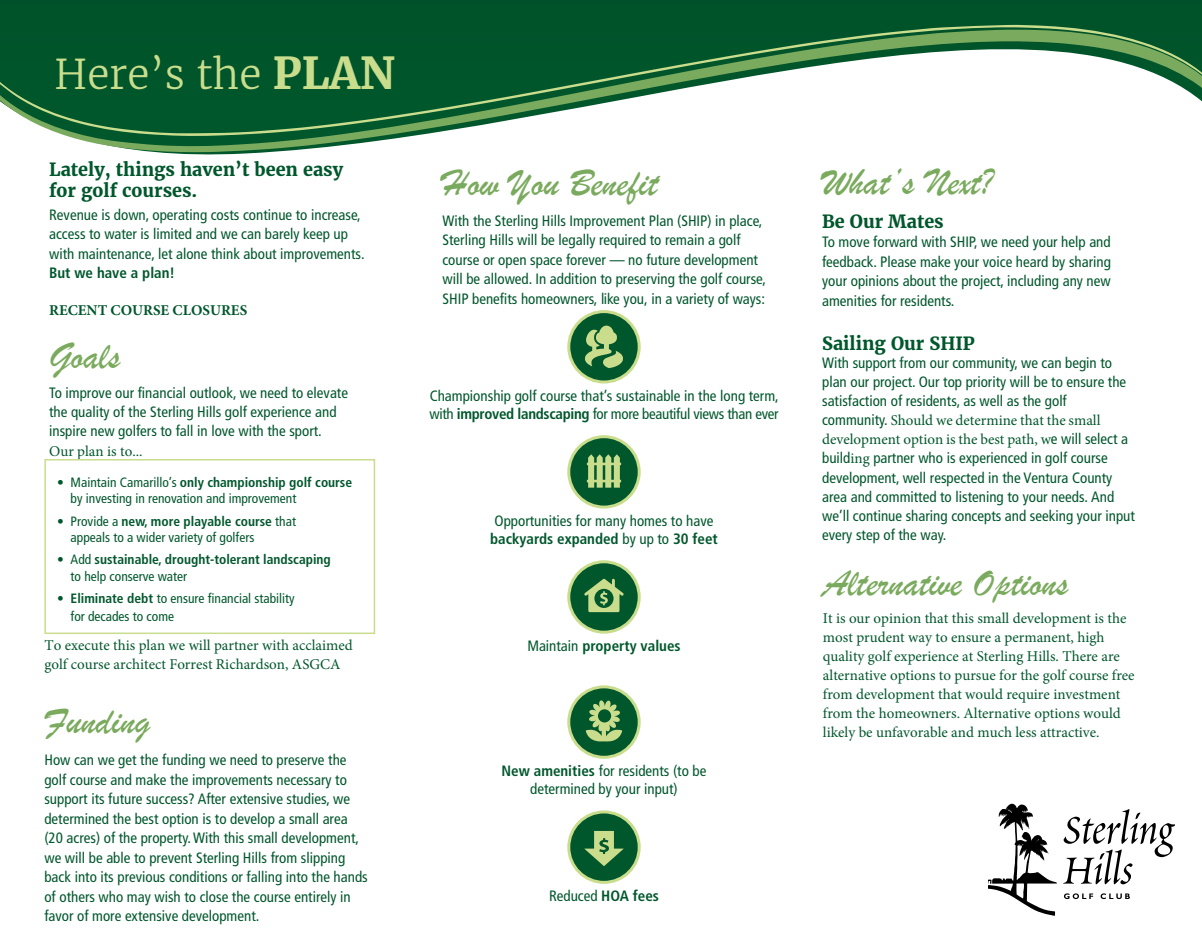
<style>
.page{position:relative;width:1202px;height:932px;background:#fff}
.page>*{position:absolute;margin:0;border:0;box-sizing:border-box;transform-origin:0 0}
.t1{font:300 40.5px "Merriweather";color:#c9dd8d}
.t2{font:39px "Brush Script";color:#7aaa5d}
.t3{font:700 18px/21.6px "Merriweather";color:#00572c}
.t4{font:condensed 15px/19.5px "Frutiger";color:#00572c}
.t5{font:15px/19px "Minion Pro";color:#00572c}
.t6{font:700 condensed 15px "Frutiger";color:#00572c}
.t7{font:700 15px "Minion Pro";color:#00572c}
.t8{font:condensed 13.5px/16.2px "Frutiger";color:#00572c}
.t9{font:700 condensed 13.5px/16.2px "Frutiger";color:#00572c}
.s1{font-weight:700;font-size:43.5px}
.s2{font-weight:700}
.s3{font-weight:400}
.s4{font-family:"Frutiger";font-stretch:condensed}
.s5{font-family:"Minion Pro";font-stretch:normal}
</style>
<div class="page">
<svg style="left:0;top:0;width:1202px;height:155px;background:#19633e"></svg>
<svg style="left:0;top:136px;width:1202px;height:16px"></svg>
<svg style="left:0;top:25px;width:1202px;height:111px;fill:#00572c"></svg>
<div style="left:44px;top:459px;width:331px;height:175px;border:2px solid #c9dd8c"></div>
<div style="left:569px;top:561px;width:70px;height:71px;background:#00572c;border-radius:50%"></div>
<div style="left:567px;top:560px;width:73px;height:73px;border:3px solid #c9dd8c;border-radius:50%"></div>
<svg style="left:584px;top:578px;width:40px;height:34px"></svg>
<div style="left:569px;top:812px;width:70px;height:70px;background:#00572c;border-radius:50%"></div>
<div style="left:567px;top:810px;width:73px;height:73px;border:3px solid #c9dd8c;border-radius:50%"></div>
<svg style="left:584px;top:831px;width:39px;height:35px"></svg>
<div style="left:569px;top:311px;width:70px;height:71px;background:#00572c;border-radius:50%"></div>
<div style="left:567px;top:310px;width:73px;height:73px;border:3px solid #c9dd8c;border-radius:50%"></div>
<svg style="left:584px;top:325px;width:39px;height:43px"></svg>
<div style="left:569px;top:436px;width:70px;height:71px;background:#00572c;border-radius:50%"></div>
<div style="left:567px;top:435px;width:73px;height:73px;border:3px solid #c9dd8c;border-radius:50%"></div>
<svg style="left:587px;top:454px;width:34px;height:33px"></svg>
<div style="left:569px;top:687px;width:70px;height:70px;background:#00572c;border-radius:50%"></div>
<div style="left:567px;top:685px;width:73px;height:73px;border:3px solid #c9dd8c;border-radius:50%"></div>
<svg style="left:586px;top:700px;width:36px;height:41px"></svg>
<svg style="left:1063px;top:809px;width:111px;height:75px"></svg>
<svg style="left:1064px;top:893px;width:29px;height:6px"></svg>
<svg style="left:1100px;top:893px;width:29px;height:6px"></svg>
<svg style="left:988px;top:803px;width:69px;height:112px"></svg>
<h1 class="t1" style="left:54px;top:47px;width:343px">Here’s the <span class="s1">PLAN</span></h1>
<p class="t3" style="left:49px;top:158px;width:295px">Lately, things haven’t been easy for golf courses.</p>
<p class="t4" style="left:49px;top:205px;width:317px">Revenue is down, operating costs continue to increase, access to water is limited and we can barely keep up with maintenance, let alone think about improvements.</p>
<p class="t6" style="left:49px;top:264px;width:127px">But we have a plan!</p>
<p class="t7" style="left:49px;top:299px;width:200px">RECENT COURSE CLOSURES</p>
<h2 class="t2" style="left:49px;top:332px;width:73px">Goals</h2>
<p class="t4" style="left:49px;top:383px;width:300px">To improve our financial outlook, we need to elevate the quality of the Sterling Hills golf experience and inspire new golfers to fall in love with the sport.</p>
<p class="t5" style="left:49px;top:441px;width:95px">Our plan is to...</p>
<p class="t8" style="left:71px;top:474px;width:283px;text-indent:-14px">• Maintain Camarillo’s <span class="s2">only championship golf course </span>by investing in renovation and improvement</p>
<p class="t8" style="left:71px;top:513px;width:227px;text-indent:-14px">• Provide a <span class="s2">new, more playable course</span> that appeals to a wider variety of golfers</p>
<p class="t9" style="left:71px;top:551px;width:262px;text-indent:-14px"><span class="s3">• Add</span> sustainable, drought-tolerant landscaping <span class="s3">to help conserve water</span></p>
<p class="t8" style="left:71px;top:589px;width:226px;line-height:18px;text-indent:-14px"><span class="s2">• Eliminate debt</span> to ensure financial stability for decades to come</p>
<p class="t5" style="left:44px;top:636px;width:310px">To execute this plan we will partner with acclaimed golf course architect Forrest Richardson, ASGCA</p>
<h2 class="t2" style="left:44px;top:697px;width:107px">Funding</h2>
<p class="t4" style="left:44px;top:750px;width:325px">How can we get the funding we need to preserve the golf course and make the improvements necessary to support its future success? After extensive studies, we determined the best option is to develop a small area (20 acres) of the property. With this small development, we will be able to prevent Sterling Hills from slipping back into its previous conditions or falling into the hands of others who may wish to close the course entirely in favor of more extensive development.</p>
<h2 class="t2" style="left:442px;top:159px;width:216px">How You Benefit</h2>
<p class="t4" style="left:442px;top:211px;width:325px">With the Sterling Hills Improvement Plan (SHIP) in place, Sterling Hills will be legally required to remain a golf course or open space forever — no future development will be allowed. In addition to preserving the golf course, SHIP benefits homeowners, like you, in a variety of ways:</p>
<p class="t4" style="left:429px;top:387px;width:351px;line-height:18px">Championship golf course that’s sustainable in the long term, with <span class="s2">improved landscaping</span> for more beautiful views than ever</p>
<p class="t4" style="left:490px;top:512px;width:229px;line-height:18px">Opportunities for many homes to have <span class="s2">backyards expanded</span> by up to <span class="s2">30 feet</span></p>
<p class="t6" style="left:527px;top:637px;width:155px"><span class="s3">Maintain</span> property values</p>
<p class="t4" style="left:501px;top:762px;width:206px;line-height:18px;text-align:center"><span class="s2">New amenities</span> for residents (to be determined by your input)</p>
<p class="t4" style="left:549px;top:886px;width:111px">Reduced <span class="s2">HOA fees</span></p>
<h2 class="t2" style="left:822px;top:158px;width:172px">What’s Next?</h2>
<p class="t3" style="left:822px;top:210px;width:123px">Be Our Mates</p>
<p class="t4" style="left:822px;top:232px;width:290px;text-align:justify">To move forward with SHIP, we need your help and feedback. Please make your voice heard by sharing your opinions about the project, including any new amenities for residents.</p>
<p class="t3" style="left:822px;top:332px;width:154px">Sailing Our SHIP</p>
<p class="t4" style="left:822px;top:353px;width:305px;line-height:19px">With support from our community, we can begin to plan our project. Our top priority will be to ensure the satisfaction of residents, as well as the golf</p>
<p class="t5" style="left:822px;top:411px;width:307px"><span class="s4">community.</span> Should we determine that the small development option is the best path, w<span class="s4">e will select a</span></p>
<p class="t4" style="left:822px;top:448px;width:314px">build<span class="s5">ing</span> partner who is experienced in golf course development, well respected in the Ventura County area and committed to listening to your needs. And we’ll continue sharing concepts and seeking your input every step of the way.</p>
<h2 class="t2" style="left:823px;top:559px;width:247px">Alternative Options</h2>
<p class="t5" style="left:823px;top:608px;width:313px">It is our opinion that this small development is the most prudent way to ensure a permanent, high quality golf experience at Sterling Hills. There are alternative options to pursue for the golf course free from development that would require investment from the homeowners. Alternative options would likely be unfavorable and much less attractive.</p>
</div>
